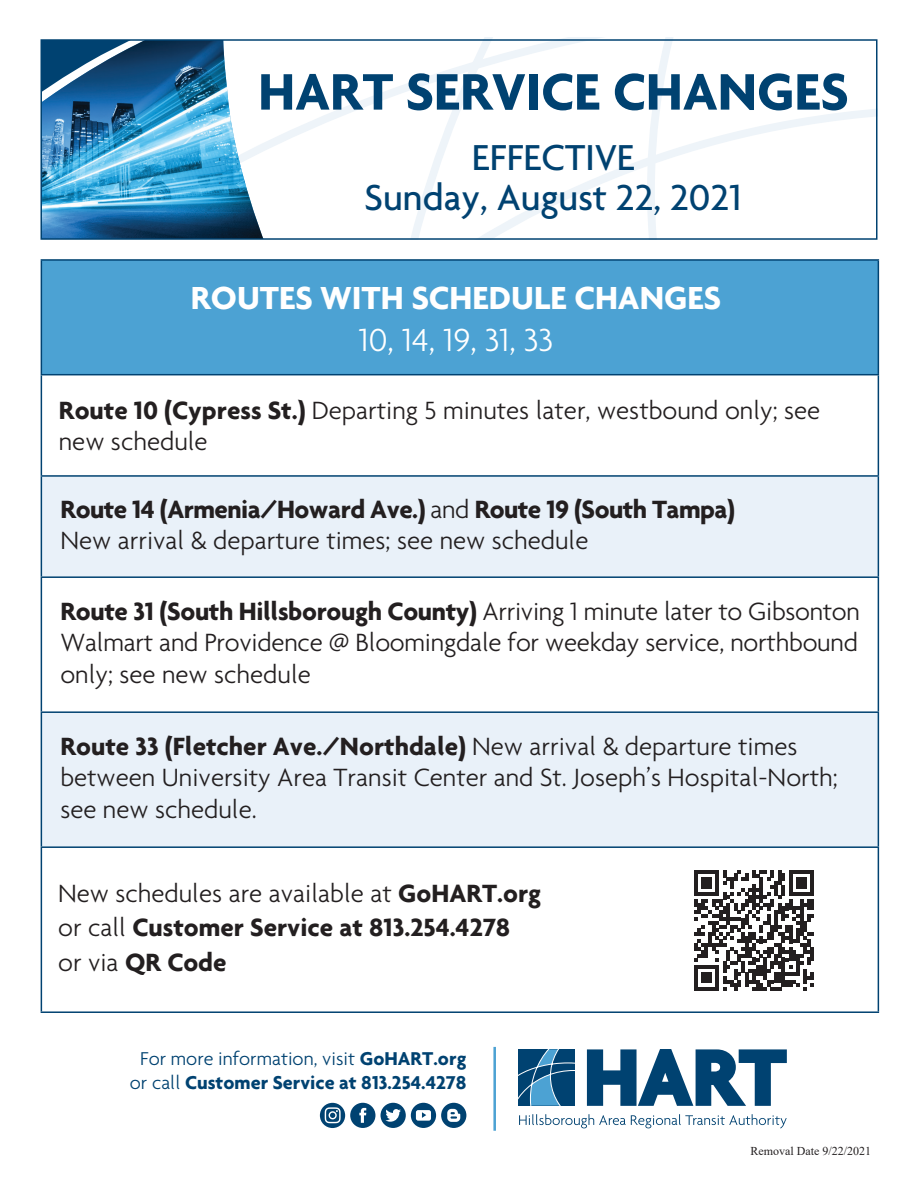
<style>
.page{position:relative;width:918px;height:1188px;background:#fff}
.page>*{position:absolute;margin:0;border:0;box-sizing:border-box;transform-origin:0 0}
.t1{font:700 55.5px "Agenda";color:#004271}
.t2{font:500 39px "Agenda";color:#004271}
.t3{font:700 34.5px/41.4px "Agenda";color:#fff;text-align:center}
.t4{font:300 27px/31.5px "Agenda";color:#231f20}
.t5{font:700 27px/31.5px "Agenda";letter-spacing:-.02em;color:#231f20}
.t6{font:700 27px "Agenda";color:#231f20}
.t7{font:700 20.1px "Agenda";color:#004271}
.t8{font:300 20.1px "Agenda";color:#004271}
.t9{font:12px "Times New Roman";color:#231f20}
.s1{font-weight:300}
.s2{font-weight:700}
</style>
<div class="page">
<svg style="left:411px;top:175px;width:246px;height:62px"></svg>
<svg style="left:332px;top:38px;width:543px;height:137px"></svg>
<svg style="left:268px;top:112px;width:64px;height:37px"></svg>
<img style="left:43px;top:108px;width:225px;height:129px">
<svg style="left:43px;top:42px;width:187px;height:66px;background:#27628e"></svg>
<div style="left:0;top:0;width:391px;height:39px;background:#fff"></div>
<svg style="left:519px;top:1049px;width:56px;height:57px;background:#246692"></svg>
<svg style="left:587px;top:1049px;width:200px;height:57px"></svg>
<svg style="left:519px;top:1114px;width:268px;height:14px"></svg>
<hr style="left:493px;top:1047px;width:3px;height:84px;background:#4ca2d3">
<div style="left:350px;top:1103px;width:25px;height:25px;background:#004271;border-radius:50%"></div>
<svg style="left:359px;top:1108px;width:7px;height:15px"></svg>
<div style="left:441px;top:1103px;width:25px;height:25px;background:#004271;border-radius:50%"></div>
<svg style="left:447px;top:1109px;width:13px;height:13px"></svg>
<div style="left:411px;top:1103px;width:25px;height:25px;background:#004271;border-radius:50%"></div>
<svg style="left:416px;top:1110px;width:15px;height:11px"></svg>
<div style="left:381px;top:1103px;width:25px;height:25px;background:#004271;border-radius:50%"></div>
<svg style="left:385px;top:1109px;width:16px;height:13px"></svg>
<div style="left:320px;top:1103px;width:25px;height:25px;background:#004271;border-radius:50%"></div>
<svg style="left:325px;top:1107px;width:16px;height:16px"></svg>
<div style="left:40px;top:39px;width:838px;height:201px;border:2px solid #004271"></div>
<div style="left:41px;top:260px;width:837px;height:115px;background:#4ca2d3"></div>
<svg style="left:42px;top:477px;width:836px;height:369px;fill:#e9f1f9"></svg>
<hr style="left:41px;top:259px;width:838px;height:2px;background:#004271">
<hr style="left:41px;top:374px;width:838px;height:1px;background:#004271">
<hr style="left:41px;top:475px;width:838px;height:2px;background:#004271">
<hr style="left:41px;top:576px;width:838px;height:2px;background:#004271">
<hr style="left:41px;top:711px;width:838px;height:2px;background:#004271">
<hr style="left:41px;top:846px;width:838px;height:2px;background:#004271">
<hr style="left:41px;top:1011px;width:838px;height:2px;background:#004271">
<hr style="left:41px;top:477px;width:1px;height:99px;background:#004271">
<hr style="left:878px;top:477px;width:1px;height:99px;background:#004271">
<hr style="left:41px;top:261px;width:1px;height:113px;background:#004271">
<hr style="left:878px;top:261px;width:1px;height:113px;background:#004271">
<hr style="left:41px;top:375px;width:1px;height:100px;background:#004271">
<hr style="left:878px;top:375px;width:1px;height:100px;background:#004271">
<hr style="left:41px;top:578px;width:1px;height:133px;background:#004271">
<hr style="left:878px;top:578px;width:1px;height:133px;background:#004271">
<hr style="left:41px;top:713px;width:1px;height:133px;background:#004271">
<hr style="left:878px;top:713px;width:1px;height:133px;background:#004271">
<hr style="left:41px;top:848px;width:1px;height:163px;background:#004271">
<hr style="left:878px;top:848px;width:1px;height:163px;background:#004271">
<svg style="left:694px;top:870px;width:120px;height:121px"></svg>
<p class="t1" style="left:258px;top:58px;width:592px">HART SERVICE CHANGES</p>
<p class="t2" style="left:472px;top:133px;width:165px">EFFECTIVE</p>
<p class="t2" style="left:365px;top:174px;width:379px">Sunday, August 22, 2021</p>
<p class="t3" style="left:191px;top:277px;width:532px">ROUTES WITH SCHEDULE CHANGES<br><span class="s1">10, 14, 19, 31, 33</span></p>
<p class="t4" style="left:59px;top:394px;width:763px"><span class="s2">Route 10 (Cypress St.)</span> Departing 5 minutes later, westbound only; see new schedule</p>
<p class="t5" style="left:60px;top:492px;width:676px">Route 14 (Armenia/Howard Ave.) <span class="s1">and</span> Route 19 (South Tampa)<br><span class="s1">New arrival &amp; departure times; see new schedule</span></p>
<p class="t4" style="left:60px;top:595px;width:801px;text-align:justify"><span class="s2">Route 31 (South Hillsborough County)</span> Arriving 1 minute later to Gibsonton Walmart and Providence @ Bloomingdale for weekday service, northbound only; see new schedule</p>
<p class="t4" style="left:60px;top:730px;width:779px"><span class="s2">Route 33 (Fletcher Ave./Northdale)</span> New arrival &amp; departure times between University Area Transit Center and St. Joseph’s Hospital-North; see new schedule.</p>
<p class="t4" style="left:58px;top:877px;width:485px">New schedules are available at <span class="s2">GoHART.org</span></p>
<p class="t6" style="left:58px;top:911px;width:454px"><span class="s1">or call</span> Customer Service at 813.254.4278</p>
<p class="t5" style="left:58px;top:946px;width:170px"><span class="s1">or via</span> QR Code</p>
<p class="t8" style="left:140px;top:1047px;width:328px">For more information, visit <span class="s2">GoHART.org</span></p>
<p class="t7" style="left:130px;top:1071px;width:338px"><span class="s1">or call</span> Customer Service at 813.254.4278</p>
<p class="t9" style="left:751px;top:1142px;width:122px">Removal Date 9/22/2021</p>
</div>
